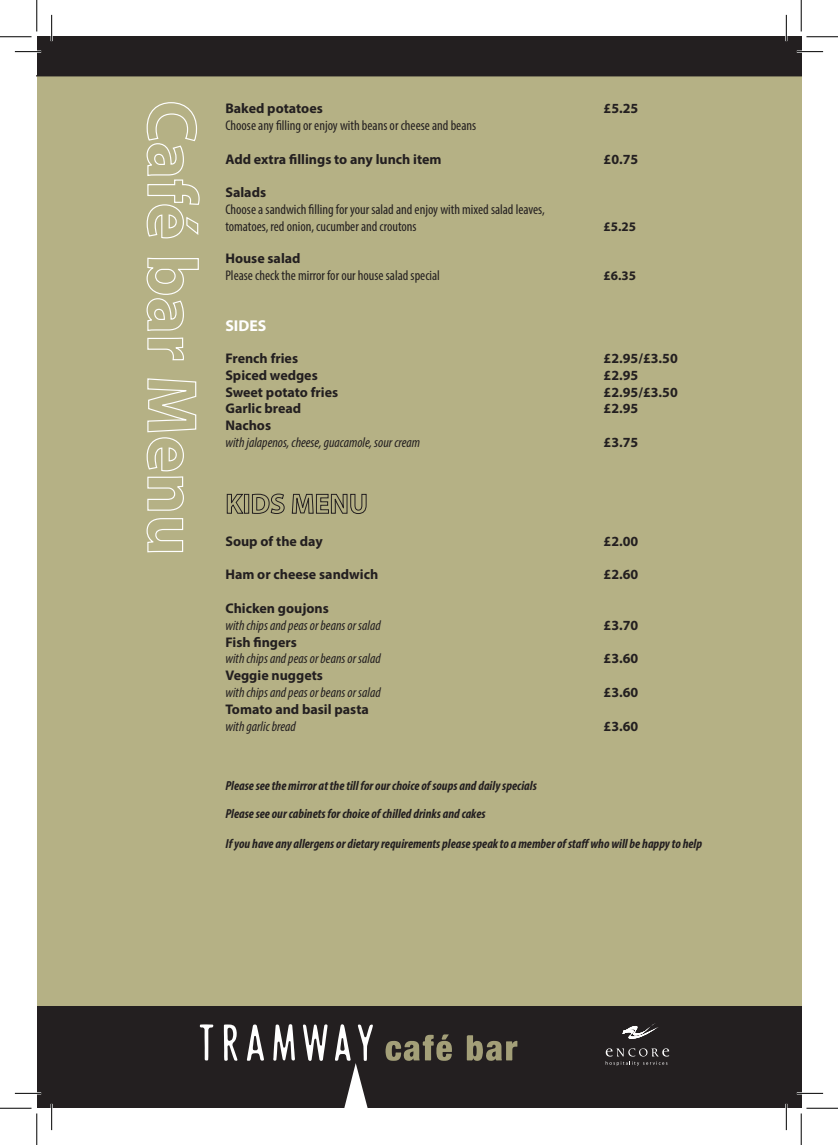
<style>
.page{position:relative;width:838px;height:1145px;background:#fff}
.page>*{position:absolute;margin:0;border:0;box-sizing:border-box;transform-origin:0 0}
.t1{font:700 15.75px "Myriad Pro";color:#fff}
.t2{font:700 14px "Myriad Pro";color:#231f20}
.t3{font:condensed 14px/16.8px "Myriad Pro";color:#231f20}
.t4{font:italic condensed 14px "Myriad Pro";color:#231f20}
.t5{font:italic 700 condensed 13.12px "Myriad Pro";color:#231f20}
.t6{font:700 13.12px "Myriad Pro";color:#231f20}
.s1{font-weight:700;font-stretch:normal}
</style>
<div class="page">
<div style="left:37px;top:37px;width:764px;height:1019px;background:#b5b185"></div>
<div style="left:37px;top:1007px;width:764px;height:101px;background:#231f20"></div>
<svg style="left:303px;top:1024px;width:24px;height:37px"></svg>
<svg style="left:273px;top:1024px;width:22px;height:37px"></svg>
<svg style="left:200px;top:1024px;width:13px;height:37px"></svg>
<svg style="left:224px;top:1024px;width:14px;height:37px"></svg>
<svg style="left:247px;top:1024px;width:17px;height:37px"></svg>
<svg style="left:385px;top:1034px;width:132px;height:27px"></svg>
<svg style="left:335px;top:1024px;width:38px;height:84px"></svg>
<svg style="left:622px;top:1023px;width:36px;height:16px"></svg>
<svg style="left:605px;top:1048px;width:64px;height:18px"></svg>
<svg style="left:146px;top:102px;width:54px;height:137px"></svg>
<svg style="left:146px;top:257px;width:53px;height:104px"></svg>
<svg style="left:146px;top:378px;width:51px;height:133px"></svg>
<svg style="left:146px;top:518px;width:38px;height:35px"></svg>
<svg style="left:226px;top:493px;width:18px;height:21px"></svg>
<div style="left:244px;top:494px;width:5px;height:20px;border:1px solid #231f20"></div>
<svg style="left:252px;top:493px;width:33px;height:21px"></svg>
<svg style="left:291px;top:493px;width:76px;height:21px"></svg>
<hr style="left:15px;top:1092px;width:26px;height:2px;background:#fff">
<hr style="left:796px;top:1092px;width:27px;height:2px;background:#fff">
<hr style="left:51px;top:1104px;width:2px;height:26px;background:#fff">
<hr style="left:785px;top:1104px;width:2px;height:26px;background:#fff">
<svg style="left:15px;top:1093px;width:26px;height:1px"></svg>
<svg style="left:796px;top:1093px;width:27px;height:1px"></svg>
<svg style="left:51px;top:1104px;width:1px;height:26px"></svg>
<svg style="left:15px;top:15px;width:808px;height:61px"></svg>
<svg style="left:786px;top:1104px;width:1px;height:26px"></svg>
<hr style="left:0;top:36px;width:32px;height:2px;background:#fff">
<hr style="left:806px;top:36px;width:31px;height:2px;background:#fff">
<hr style="left:36px;top:0;width:2px;height:31px;background:#fff">
<hr style="left:800px;top:0;width:2px;height:31px;background:#fff">
<hr style="left:0;top:36px;width:32px;height:1px;background:#000">
<hr style="left:806px;top:36px;width:31px;height:1px;background:#000">
<hr style="left:0;top:1108px;width:32px;height:1px;background:#000">
<hr style="left:806px;top:1108px;width:31px;height:1px;background:#000">
<hr style="left:36px;top:0;width:1px;height:31px;background:#000">
<hr style="left:36px;top:1113px;width:1px;height:32px;background:#000">
<hr style="left:800px;top:0;width:1px;height:31px;background:#000">
<hr style="left:800px;top:1113px;width:1px;height:32px;background:#000">
<p class="t2" style="left:225px;top:99px;width:99px">Baked potatoes</p>
<p class="t2" style="left:603px;top:99px;width:36px">£5.25</p>
<p class="t3" style="left:225px;top:117px;width:252px">Choose any filling or enjoy with beans or cheese and beans</p>
<p class="t2" style="left:225px;top:150px;width:218px">Add extra fillings to any lunch item</p>
<p class="t2" style="left:603px;top:150px;width:36px">£0.75</p>
<p class="t3" style="left:225px;top:184px;width:321px"><span class="s1">Salads<br></span>Choose a sandwich filling for your salad and enjoy with mixed salad leaves,</p>
<p class="t3" style="left:225px;top:218px;width:193px">tomatoes, red onion, cucumber and croutons</p>
<p class="t6" style="left:603px;top:218px;width:34px">£5.25</p>
<p class="t2" style="left:225px;top:250px;width:77px">House salad</p>
<p class="t3" style="left:225px;top:267px;width:216px">Please check the mirror for our house salad special</p>
<p class="t6" style="left:603px;top:267px;width:34px">£6.35</p>
<p class="t1" style="left:225px;top:315px;width:42px">SIDES</p>
<p class="t2" style="left:225px;top:349px;width:74px">French fries</p>
<p class="t2" style="left:603px;top:349px;width:76px">£2.95/£3.50</p>
<p class="t2" style="left:225px;top:366px;width:94px">Spiced wedges</p>
<p class="t2" style="left:603px;top:366px;width:36px">£2.95</p>
<p class="t2" style="left:225px;top:383px;width:114px">Sweet potato fries</p>
<p class="t2" style="left:603px;top:383px;width:76px">£2.95/£3.50</p>
<p class="t2" style="left:225px;top:400px;width:77px">Garlic bread</p>
<p class="t2" style="left:603px;top:400px;width:36px">£2.95</p>
<p class="t2" style="left:225px;top:416px;width:47px">Nachos</p>
<p class="t4" style="left:225px;top:434px;width:196px">with jalapenos, cheese, guacamole, sour cream</p>
<p class="t2" style="left:603px;top:433px;width:36px">£3.75</p>
<p class="t2" style="left:225px;top:532px;width:99px">Soup of the day</p>
<p class="t2" style="left:603px;top:532px;width:36px">£2.00</p>
<p class="t2" style="left:225px;top:566px;width:154px">Ham or cheese sandwich</p>
<p class="t2" style="left:603px;top:566px;width:36px">£2.60</p>
<p class="t2" style="left:225px;top:599px;width:105px">Chicken goujons</p>
<p class="t4" style="left:225px;top:617px;width:157px">with chips and peas or beans or salad</p>
<p class="t2" style="left:603px;top:616px;width:36px">£3.70</p>
<p class="t2" style="left:225px;top:633px;width:73px">Fish fingers</p>
<p class="t4" style="left:225px;top:650px;width:157px">with chips and peas or beans or salad</p>
<p class="t2" style="left:603px;top:650px;width:36px">£3.60</p>
<p class="t2" style="left:225px;top:666px;width:99px">Veggie nuggets</p>
<p class="t4" style="left:225px;top:684px;width:157px">with chips and peas or beans or salad</p>
<p class="t2" style="left:603px;top:683px;width:36px">£3.60</p>
<p class="t2" style="left:225px;top:700px;width:145px">Tomato and basil pasta</p>
<p class="t4" style="left:225px;top:718px;width:72px">with garlic bread</p>
<p class="t2" style="left:603px;top:717px;width:36px">£3.60</p>
<p class="t5" style="left:225px;top:778px;width:313px">Please see the mirror at the till for our choice of soups and daily specials</p>
<p class="t5" style="left:225px;top:806px;width:262px">Please see our cabinets for choice of chilled drinks and cakes</p>
<p class="t5" style="left:225px;top:835px;width:478px">If you have any allergens or dietary requirements please speak to a member of staff who will be happy to help</p>
</div>
